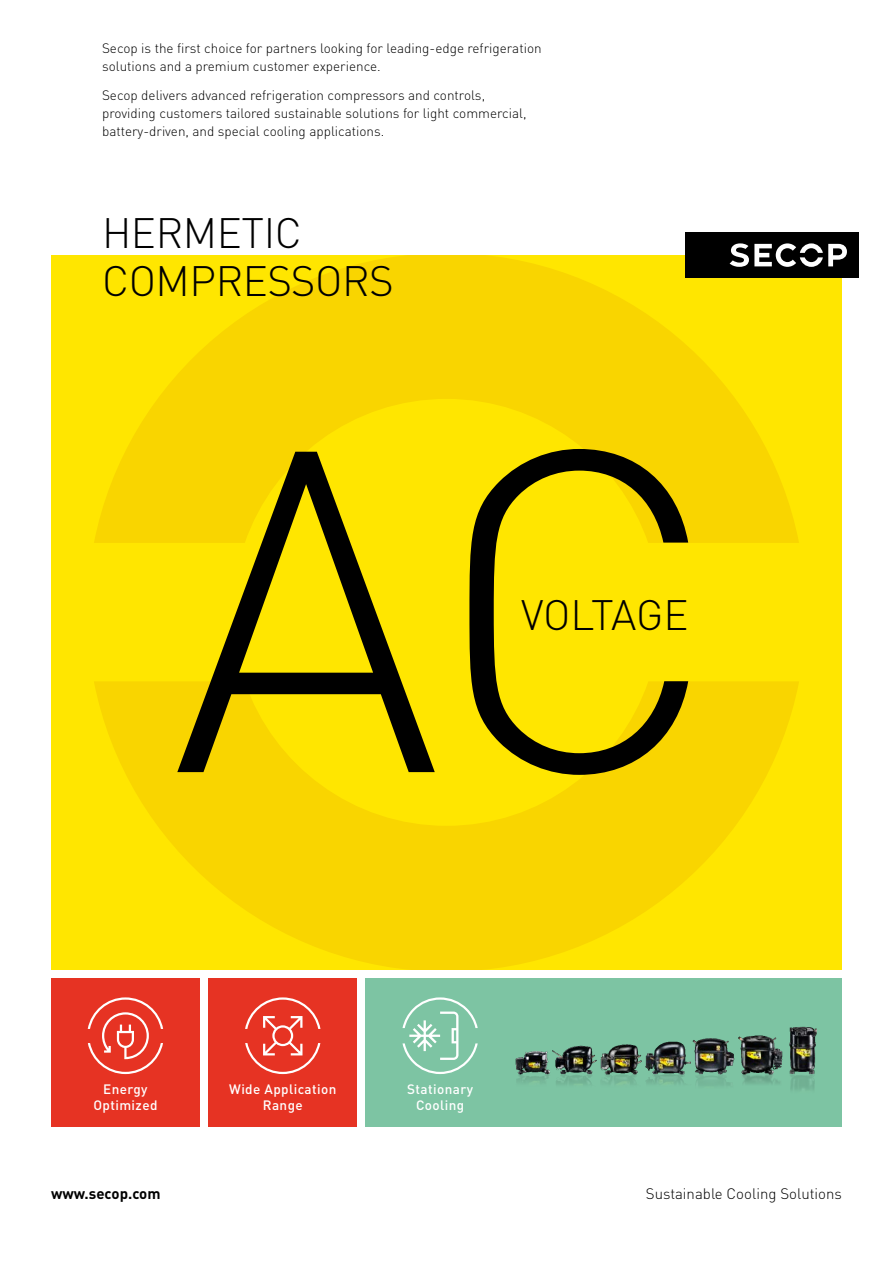
<style>
.page{position:relative;width:893px;height:1263px;background:#fff}
.page>*{position:absolute;margin:0;border:0;box-sizing:border-box;transform-origin:0 0}
.t1{font:300 450px "DIN";color:#000}
.t2{font:300 42px/48px "DIN";letter-spacing:-.01em;color:#000}
.t3{font:300 15px "DIN";color:#000}
.t4{font:700 15px "DIN";color:#000}
.t5{font:300 13.5px/18px "DIN";color:#000}
.t6{font:500 13.5px/16.5px "DIN";letter-spacing:.03em;color:#fff;text-align:center}
</style>
<div class="page">
<div style="left:51px;top:255px;width:791px;height:714px;background:#ffe600"></div>
<svg style="left:94px;top:681px;width:705px;height:288px;fill:#f9d500"></svg>
<svg style="left:94px;top:255px;width:705px;height:288px;fill:#f9d500"></svg>
<div style="left:685px;top:232px;width:173px;height:46px;background:#000"></div>
<svg style="left:730px;top:243px;width:117px;height:24px"></svg>
<div style="left:366px;top:978px;width:476px;height:149px;background:#7dc4a3"></div>
<svg style="left:402px;top:997px;width:76px;height:77px"></svg>
<img style="left:515px;top:1026px;width:302px;height:64px">
<div style="left:51px;top:978px;width:149px;height:149px;background:#e63323"></div>
<svg style="left:88px;top:997px;width:75px;height:77px"></svg>
<div style="left:208px;top:978px;width:149px;height:149px;background:#e63323"></div>
<svg style="left:245px;top:997px;width:75px;height:77px"></svg>
<p class="t5" style="left:102px;top:39px;width:441px">Secop is the first choice for partners looking for leading-edge refrigeration solutions and a premium customer experience.</p>
<p class="t5" style="left:102px;top:86px;width:426px">Secop delivers advanced refrigeration compressors and controls, providing customers tailored sustainable solutions for light commercial, battery-driven, and special cooling applications.</p>
<h2 class="t2" style="left:102px;top:209px;width:293px">HERMETIC<br>COMPRESSORS</h2>
<h1 class="t1" style="left:171px;top:333px;width:553px">AC</h1>
<h2 class="t2" style="left:521px;top:590px;width:169px">VOLTAGE</h2>
<p class="t6" style="left:93px;top:1080px;width:66px">Energy<br>Optimized</p>
<p class="t6" style="left:229px;top:1080px;width:109px">Wide Application<br>Range</p>
<p class="t6" style="left:407px;top:1080px;width:67px">Stationary<br>Cooling</p>
<p class="t4" style="left:51px;top:1184px;width:111px">www.secop.com</p>
<p class="t3" style="left:646px;top:1184px;width:198px">Sustainable Cooling Solutions</p>
</div>
